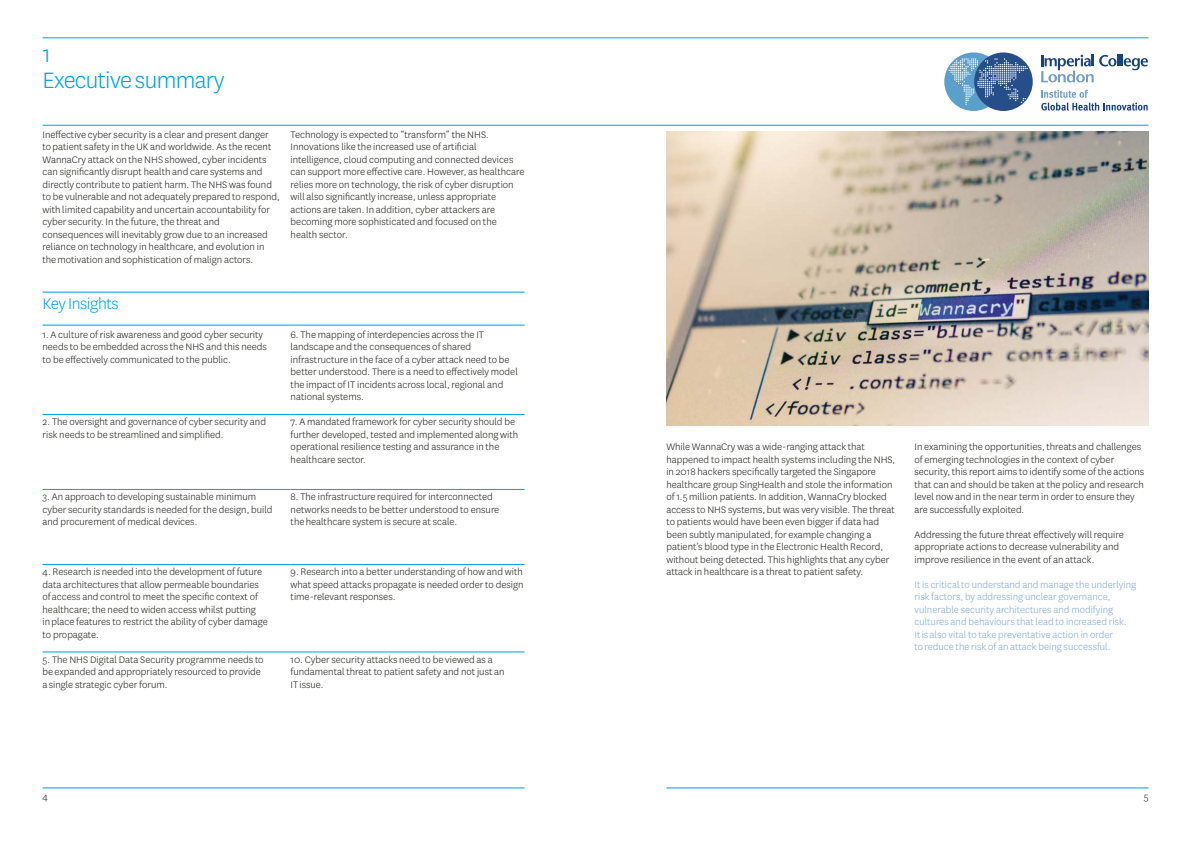
<style>
.page{position:relative;width:1191px;height:842px;background:#fff}
.page>*{position:absolute;margin:0;border:0;box-sizing:border-box;transform-origin:0 0}
._01_Heading{font:300 26px/26px "National";letter-spacing:-.025em;color:#009fe3}
._01_Smaller_heading{font:300 18px "National";letter-spacing:-.025em;color:#009fe3}
._00_Text_f_o{font:300 11px/12.5px "National";color:#1d1d1b}
._00_Text_f_o-2{font:300 11px/12.5px "National";color:#81a8d1}
</style>
<div class="page">
<hr style="left:43px;top:125px;width:1105px;height:1px;background:#009fe3">
<hr style="left:43px;top:38px;width:1105px;height:1px;background:#009fe3">
<hr style="left:666px;top:788px;width:482px;height:1px;background:#009fe3">
<hr style="left:43px;top:788px;width:481px;height:1px;background:#009fe3">
<div style="left:944px;top:52px;width:58px;height:59px;background:#5aa0ca;border-radius:50%"></div>
<svg style="left:1041px;top:55px;width:106px;height:27px"></svg>
<svg style="left:1041px;top:90px;width:106px;height:21px"></svg>
<div style="left:974px;top:52px;width:58px;height:59px;background:#264e8a;border-radius:50%"></div>
<svg style="left:948px;top:58px;width:79px;height:47px"></svg>
<hr style="left:43px;top:292px;width:248px;height:1px;background:#009fe3">
<hr style="left:291px;top:292px;width:233px;height:1px;background:#009fe3">
<hr style="left:43px;top:325px;width:248px;height:1px;background:#009fe3">
<hr style="left:291px;top:325px;width:233px;height:1px;background:#009fe3">
<hr style="left:43px;top:414px;width:248px;height:1px;background:#009fe3">
<hr style="left:291px;top:414px;width:233px;height:1px;background:#009fe3">
<hr style="left:43px;top:489px;width:248px;height:1px;background:#009fe3">
<hr style="left:291px;top:489px;width:233px;height:1px;background:#009fe3">
<hr style="left:43px;top:564px;width:248px;height:1px;background:#009fe3">
<hr style="left:291px;top:564px;width:233px;height:1px;background:#009fe3">
<hr style="left:43px;top:652px;width:248px;height:1px;background:#009fe3">
<hr style="left:291px;top:652px;width:233px;height:1px;background:#009fe3">
<img style="left:666px;top:131px;width:482px;height:294px">
<p class="_01_Heading" style="left:43px;top:40px;width:184px">1<br>Executive summary</p>
<p class="_00_Text_f_o" style="left:43px;top:128px;width:239px">Ineffective cyber security is a clear and present danger to patient safety in the UK and worldwide. As the recent WannaCry attack on the NHS showed, cyber incidents can significantly disrupt health and care systems and directly contribute to patient harm. The NHS was found to be vulnerable and not adequately prepared to respond, with limited capability and uncertain accountability for cyber security. In the future, the threat and consequences will inevitably grow due to an increased reliance on technology in healthcare, and evolution in the motivation and sophistication of malign actors.</p>
<p class="_00_Text_f_o" style="left:291px;top:128px;width:235px">Technology is expected to “transform” the NHS.<br>Innovations like the increased use of artificial intelligence, cloud computing and connected devices can support more effective care. However, as healthcare relies more on technology, the risk of cyber disruption will also significantly increase, unless appropriate actions are taken. In addition, cyber attackers are becoming more sophisticated and focused on the health sector.</p>
<p class="_01_Smaller_heading" style="left:43px;top:292px;width:78px">Key Insights</p>
<p class="_00_Text_f_o" style="left:43px;top:328px;width:226px">1. A culture of risk awareness and good cyber security needs to be embedded across the NHS and this needs to be effectively communicated to the public.</p>
<p class="_00_Text_f_o" style="left:291px;top:328px;width:229px">6. The mapping of interdepencies across the IT landscape and the consequences of shared infrastructure in the face of a cyber attack need to be better understood. There is a need to effectively model the impact of IT incidents across local, regional and national systems.</p>
<p class="_00_Text_f_o" style="left:43px;top:415px;width:225px">2. The oversight and governance of cyber security and risk needs to be streamlined and simplified.</p>
<p class="_00_Text_f_o" style="left:291px;top:415px;width:229px">7. A mandated framework for cyber security should be further developed, tested and implemented along with operational resilience testing and assurance in the healthcare sector.</p>
<p class="_00_Text_f_o" style="left:43px;top:490px;width:231px">3. An approach to developing sustainable minimum cyber security standards is needed for the design, build and procurement of medical devices.</p>
<p class="_00_Text_f_o" style="left:291px;top:490px;width:210px">8. The infrastructure required for interconnected networks needs to be better understood to ensure the healthcare system is secure at scale.</p>
<p class="_00_Text_f_o" style="left:43px;top:565px;width:227px">4. Research is needed into the development of future data architectures that allow permeable boundaries of access and control to meet the specific context of healthcare; the need to widen access whilst putting<br>in place features to restrict the ability of cyber damage to propagate.</p>
<p class="_00_Text_f_o" style="left:291px;top:565px;width:234px;text-align:justify">9. Research into a better understanding of how and with what speed attacks propagate is needed order to design time-relevant responses.</p>
<p class="_00_Text_f_o" style="left:43px;top:653px;width:223px">5. The NHS Digital Data Security programme needs to be expanded and appropriately resourced to provide a single strategic cyber forum.</p>
<p class="_00_Text_f_o" style="left:291px;top:653px;width:215px">10. Cyber security attacks need to be viewed as a fundamental threat to patient safety and not just an<br>IT issue.</p>
<p class="_00_Text_f_o" style="left:666px;top:440px;width:230px">While WannaCry was a wide-ranging attack that happened to impact health systems including the NHS, in 2018 hackers specifically targeted the Singapore healthcare group SingHealth and stole the information of 1.5 million patients. In addition, WannaCry blocked access to NHS systems, but was very visible. The threat to patients would have been even bigger if data had been subtly manipulated, for example changing a patient’s blood type in the Electronic Health Record, without being detected. This highlights that any cyber attack in healthcare is a threat to patient safety.</p>
<p class="_00_Text_f_o" style="left:914px;top:440px;width:231px">In examining the opportunities, threats and challenges of emerging technologies in the context of cyber security, this report aims to identify some of the actions that can and should be taken at the policy and research level now and in the near term in order to ensure they are successfully exploited.</p>
<p class="_00_Text_f_o" style="left:914px;top:528px;width:211px">Addressing the future threat effectively will require appropriate actions to decrease vulnerability and improve resilience in the event of an attack.</p>
<p class="_00_Text_f_o-2" style="left:914px;top:578px;width:223px">It is critical to understand and manage the underlying risk factors, by addressing unclear governance, vulnerable security architectures and modifying cultures and behaviours that lead to increased risk.<br>It is also vital to take preventative action in order<br>to reduce the risk of an attack being successful.</p>
<p class="_00_Text_f_o" style="left:43px;top:790px;width:7px">4</p>
<p class="_00_Text_f_o" style="left:1143px;top:790px;width:6px">5</p>
</div>
